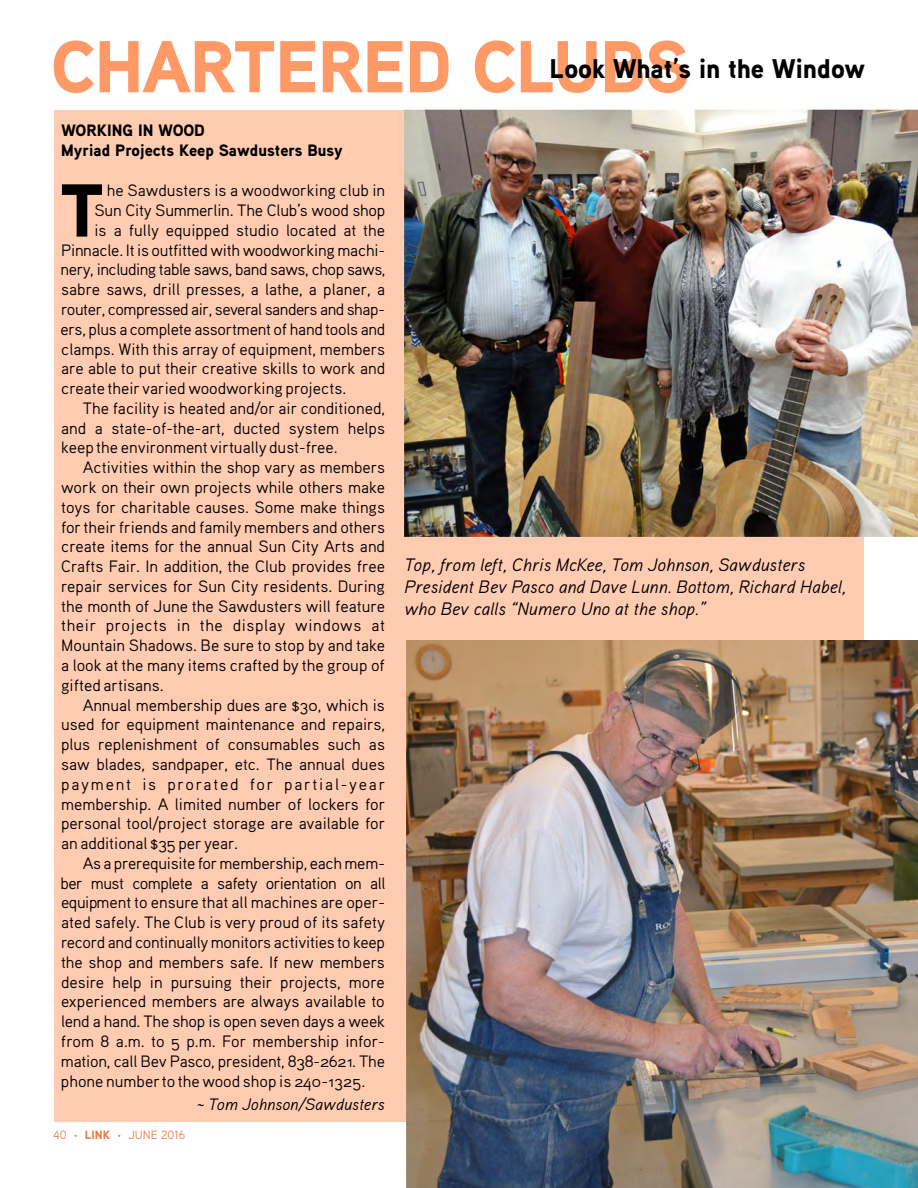
<style>
.page{position:relative;width:918px;height:1188px;background:#fff}
.page>*{position:absolute;margin:0;border:0;box-sizing:border-box;transform-origin:0 0}
.t1{font:900 74.85px "Aaux Pro";color:#000}
.t2{font:73.35px "Aaux Pro Black OSF";letter-spacing:-.015em;color:#f96}
.t3{font:27px "Aaux Pro Black OSF";color:#000}
.t4{font:18px/21.9px "Aaux Pro Regular Italic OSF";color:#000}
.t5{font:16.5px "Aaux Pro Regular OSF";color:#000}
.t6{font:16.5px "Aaux Pro Regular OSF";letter-spacing:-.025em;color:#000}
.t7{font:900 16.5px/20.1px "Aaux Pro";color:#000}
.t8{font:16.5px "Aaux Pro Regular OSF";letter-spacing:.035em;color:#000}
.t9{font:16.5px "Aaux Pro Regular OSF";letter-spacing:.11em;color:#000}
.t10{font:16.5px "Aaux Pro Regular Italic OSF";color:#000}
.t11{font:12px "Aaux Pro";color:#e57f4c}
.s1{font-family:"Aaux Pro Black OSF"}
</style>
<div class="page">
<div style="left:54px;top:110px;width:810px;height:1012px;background:#ffccb2"></div>
<img style="left:405px;top:110px;width:513px;height:427px">
<img style="left:406px;top:640px;width:512px;height:548px">
<h2 class="t2" style="left:51px;top:20px;width:640px">CHARTERED CLUBS</h2>
<h3 class="t3" style="left:550px;top:51px;width:317px">Look What’s in the Window</h3>
<p class="t7" style="left:61px;top:120px;width:283px">WORKING IN WOOD<br>Myriad Projects Keep Sawdusters Busy</p>
<p class="t5" style="left:107px;top:180px;width:280px">he Sawdusters is a woodworking club in</p>
<p class="t5" style="left:95px;top:200px;width:292px">Sun City Summerlin. The Club’s wood shop</p>
<p class="t5" style="left:94px;top:220px;width:292px">is a fully equipped studio located at the</p>
<p class="t5" style="left:61px;top:239px;width:325px">Pinnacle. It is outfitted with woodworking machi-</p>
<p class="t6" style="left:61px;top:259px;width:326px">nery, including table saws, band saws, chop saws,</p>
<p class="t5" style="left:61px;top:279px;width:325px">sabre saws, drill presses, a lathe, a planer, a</p>
<p class="t6" style="left:61px;top:299px;width:325px">router, compressed air, several sanders and shap-</p>
<p class="t5" style="left:61px;top:319px;width:326px">ers, plus a complete assortment of hand tools and</p>
<p class="t5" style="left:61px;top:338px;width:325px">clamps. With this array of equipment, members</p>
<p class="t5" style="left:61px;top:358px;width:325px">are able to put their creative skills to work and</p>
<p class="t5" style="left:61px;top:378px;width:287px">create their varied woodworking projects.</p>
<p class="t5" style="left:83px;top:398px;width:304px">The facility is heated and/or air conditioned,</p>
<p class="t5" style="left:61px;top:418px;width:325px">and a state-of-the-art, ducted system helps</p>
<p class="t5" style="left:61px;top:437px;width:278px">keep the environment virtually dust-free.</p>
<p class="t5" style="left:83px;top:457px;width:304px">Activities within the shop vary as members</p>
<p class="t5" style="left:61px;top:477px;width:325px">work on their own projects while others make</p>
<p class="t5" style="left:61px;top:497px;width:325px">toys for charitable causes. Some make things</p>
<p class="t5" style="left:61px;top:516px;width:325px">for their friends and family members and others</p>
<p class="t5" style="left:61px;top:536px;width:325px">create items for the annual Sun City Arts and</p>
<p class="t5" style="left:61px;top:556px;width:325px">Crafts Fair. In addition, the Club provides free</p>
<p class="t5" style="left:61px;top:576px;width:325px">repair services for Sun City residents. During</p>
<p class="t5" style="left:61px;top:596px;width:325px">the month of June the Sawdusters will feature</p>
<p class="t8" style="left:61px;top:615px;width:325px">their projects in the display windows at</p>
<p class="t5" style="left:61px;top:635px;width:325px">Mountain Shadows. Be sure to stop by and take</p>
<p class="t5" style="left:61px;top:655px;width:325px">a look at the many items crafted by the group of</p>
<p class="t5" style="left:61px;top:675px;width:104px">gifted artisans.</p>
<p class="t5" style="left:83px;top:694px;width:304px">Annual membership dues are $30, which is</p>
<p class="t5" style="left:61px;top:714px;width:325px">used for equipment maintenance and repairs,</p>
<p class="t5" style="left:61px;top:734px;width:325px">plus replenishment of consumables such as</p>
<p class="t5" style="left:61px;top:754px;width:325px">saw blades, sandpaper, etc. The annual dues</p>
<p class="t9" style="left:61px;top:774px;width:326px">payment is prorated for partial-year</p>
<p class="t5" style="left:61px;top:793px;width:326px">membership. A limited number of lockers for</p>
<p class="t5" style="left:61px;top:813px;width:326px">personal tool/project storage are available for</p>
<p class="t5" style="left:61px;top:833px;width:179px">an additional $35 per year.</p>
<p class="t5" style="left:83px;top:853px;width:304px">As a prerequisite for membership, each mem-</p>
<p class="t6" style="left:60px;top:873px;width:326px">ber must complete a safety orientation on all</p>
<p class="t5" style="left:61px;top:892px;width:325px">equipment to ensure that all machines are oper-</p>
<p class="t5" style="left:61px;top:912px;width:326px">ated safely. The Club is very proud of its safety</p>
<p class="t5" style="left:61px;top:932px;width:326px">record and continually monitors activities to keep</p>
<p class="t5" style="left:61px;top:952px;width:325px">the shop and members safe. If new members</p>
<p class="t5" style="left:61px;top:971px;width:325px">desire help in pursuing their projects, more</p>
<p class="t5" style="left:61px;top:991px;width:325px">experienced members are always available to</p>
<p class="t5" style="left:61px;top:1011px;width:326px">lend a hand. The shop is open seven days a week</p>
<p class="t5" style="left:61px;top:1031px;width:325px">from 8 a.m. to 5 p.m. For membership infor-</p>
<p class="t5" style="left:61px;top:1051px;width:326px">mation, call Bev Pasco, president, 838-2621. The</p>
<p class="t5" style="left:61px;top:1070px;width:306px">phone number to the wood shop is 240-1325.</p>
<p class="t10" style="left:197px;top:1094px;width:190px">~ Tom Johnson/Sawdusters</p>
<h1 class="t1" style="left:60px;top:162px;width:46px">T</h1>
<p class="t11" style="left:53px;top:1127px;width:134px">40 <span class="s1">· LINK ·</span> JUNE 2016</p>
<p class="t4" style="left:405px;top:553px;width:443px">Top, from left, Chris McKee, Tom Johnson, Sawdusters<br>President Bev Pasco and Dave Lunn. Bottom, Richard Habel, who Bev calls “Numero Uno at the shop.”</p>
</div>
